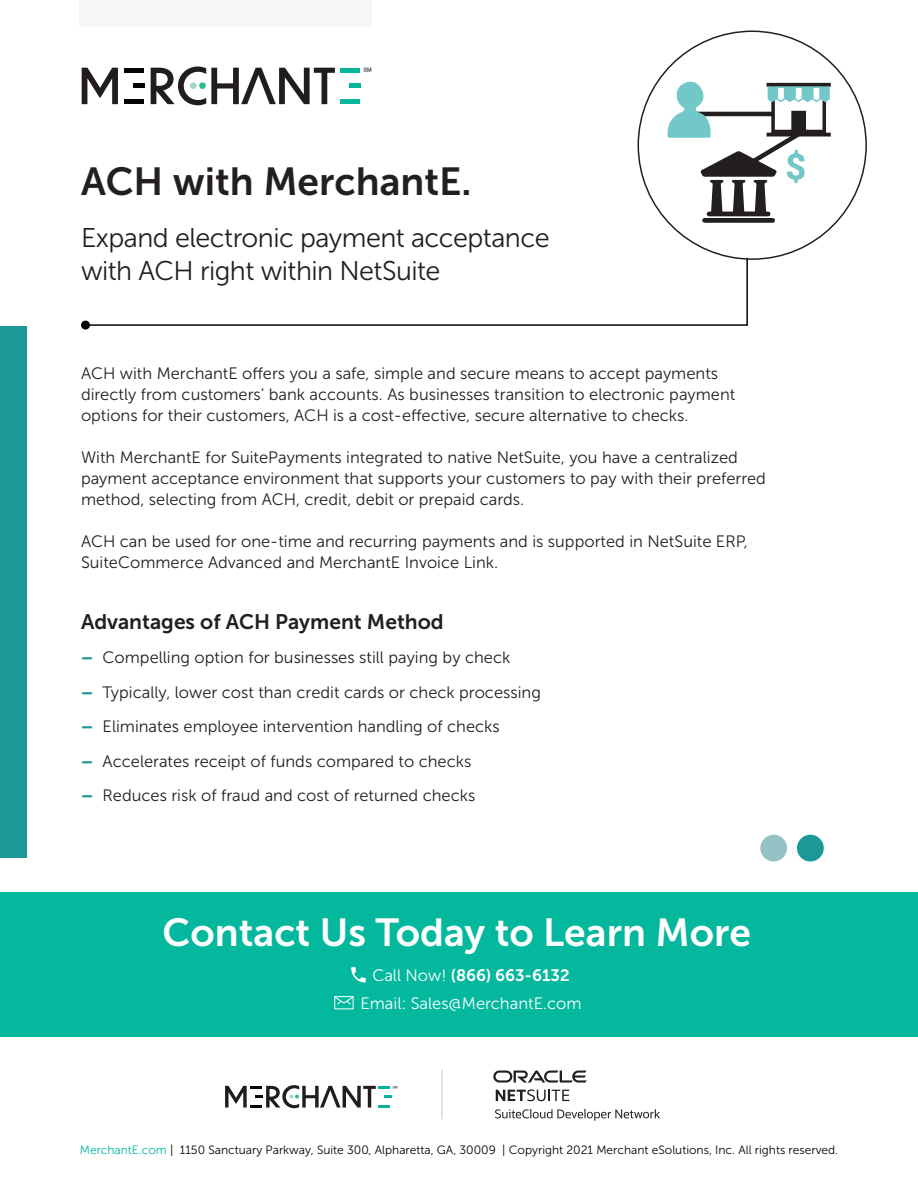
<style>
.page{position:relative;width:918px;height:1188px;background:#fff}
.page>*{position:absolute;margin:0;border:0;box-sizing:border-box;transform-origin:0 0}
.t1{font:39px "Museo Sans 700";color:#fff}
.t2{font:39px "Museo Sans 700";color:#231f20}
.t3{font:27px "Museo Sans 300";letter-spacing:-.02em;color:#231f20}
.t4{font:21px "Museo Sans 700";color:#231f20}
.Body{font:16.5px/21px "Museo Sans 300";color:#231f20}
.t5{font:16.5px "Museo Sans 300";color:#fff}
.t6{font:16.5px "Museo Sans 700";color:#fff}
.Body-2{font:12px "Museo Sans 300";color:#040503}
.t7{font:11.1px "Helvetica Neue";color:#040503}
.t8{font:6.6px "Helvetica Neue";color:#040503}
.s1{font-family:"Museo Sans 900";color:#1c9899}
.s2{font-family:"Museo Sans 300"}
.s3{color:#03b89d}
</style>
<div class="page">
<svg style="left:82px;top:68px;width:36px;height:36px"></svg>
<svg style="left:151px;top:66px;width:184px;height:39px"></svg>
<div style="left:124px;top:99px;width:19px;height:5px;background:#040503"></div>
<div style="left:133px;top:83px;width:12px;height:5px;background:#040503"></div>
<hr style="left:124px;top:68px;width:19px;height:4px;background:#040503">
<div style="left:340px;top:99px;width:19px;height:5px;background:#05b69b"></div>
<div style="left:349px;top:83px;width:12px;height:5px;background:#05b69b"></div>
<hr style="left:340px;top:68px;width:19px;height:4px;background:#05b69b">
<div style="left:199px;top:82px;width:7px;height:7px;background:#2cba91;border-radius:50%"></div>
<div style="left:190px;top:82px;width:7px;height:7px;background:#a2d7c7;border-radius:50%"></div>
<div style="left:80px;top:0;width:292px;height:27px;background:#f5f7f7"></div>
<div style="left:0;top:326px;width:27px;height:531px;background:#1c9899"></div>
<svg style="left:84px;top:256px;width:664px;height:70px"></svg>
<div style="left:81px;top:321px;width:9px;height:9px;background:#040503;border-radius:50%"></div>
<div style="left:797px;top:835px;width:27px;height:26px;background:#1c9899;border-radius:50%"></div>
<div style="left:760px;top:835px;width:27px;height:26px;background:#95c2c4;border-radius:50%"></div>
<div style="left:0;top:892px;width:918px;height:144px;background:#03b89d"></div>
<svg style="left:351px;top:967px;width:15px;height:16px"></svg>
<svg style="left:665px;top:81px;width:166px;height:142px"></svg>
<svg style="left:334px;top:996px;width:20px;height:14px"></svg>
<svg style="left:225px;top:1085px;width:166px;height:23px"></svg>
<hr style="left:442px;top:1069px;width:1px;height:50px;background:#c7c8ca">
<svg style="left:493px;top:1070px;width:94px;height:13px"></svg>
<svg style="left:496px;top:1089px;width:73px;height:12px"></svg>
<svg style="left:495px;top:1109px;width:165px;height:12px"></svg>
<p class="t7" style="left:364px;top:64px;width:10px">℠</p>
<h1 class="t2" style="left:81px;top:160px;width:392px">ACH with MerchantE.</h1>
<h2 class="t3" style="left:81px;top:223px;width:470px">Expand electronic payment acceptance</h2>
<h2 class="t3" style="left:81px;top:256px;width:361px">with ACH right within NetSuite</h2>
<p class="Body" style="left:81px;top:363px;width:656px">ACH with MerchantE offers you a safe, simple and secure means to accept payments directly from customers’ bank accounts. As businesses transition to electronic payment options for their customers, ACH is a cost-effective, secure alternative to checks.</p>
<p class="Body" style="left:81px;top:447px;width:687px">With MerchantE for SuitePayments integrated to native NetSuite, you have a centralized payment acceptance environment that supports your customers to pay with their preferred method, selecting from ACH, credit, debit or prepaid cards.</p>
<p class="Body" style="left:81px;top:531px;width:669px">ACH can be used for one-time and recurring payments and is supported in NetSuite ERP,<br>SuiteCommerce Advanced and MerchantE Invoice Link.</p>
<h3 class="t4" style="left:81px;top:610px;width:364px">Advantages of ACH Payment Method</h3>
<p class="Body" style="left:81px;top:647px;width:431px"><span class="s1">–</span> Compelling option for businesses still paying by check</p>
<p class="Body" style="left:81px;top:682px;width:462px"><span class="s1">–</span> Typically, lower cost than credit cards or check processing</p>
<p class="Body" style="left:81px;top:716px;width:420px"><span class="s1">–</span> Eliminates employee intervention handling of checks</p>
<p class="Body" style="left:81px;top:751px;width:392px"><span class="s1">–</span> Accelerates receipt of funds compared to checks</p>
<p class="Body" style="left:81px;top:785px;width:396px"><span class="s1">–</span> Reduces risk of fraud and cost of returned checks</p>
<h1 class="t1" style="left:163px;top:911px;width:590px">Contact Us Today to Learn More</h1>
<h4 class="t6" style="left:372px;top:967px;width:199px"><span class="s2">Call Now!</span> (866) 663-6132</h4>
<h4 class="t5" style="left:360px;top:994px;width:223px">Email: Sales@MerchantE.com</h4>
<p class="t8" style="left:393px;top:1084px;width:6px">℠</p>
<p class="Body-2" style="left:80px;top:1143px;width:760px"><span class="s3">MerchantE.com</span> | 1150 Sanctuary Parkway, Suite 300, Alpharetta, GA, 30009 | Copyright 2021 Merchant eSolutions, Inc. All rights reserved.</p>
</div>
